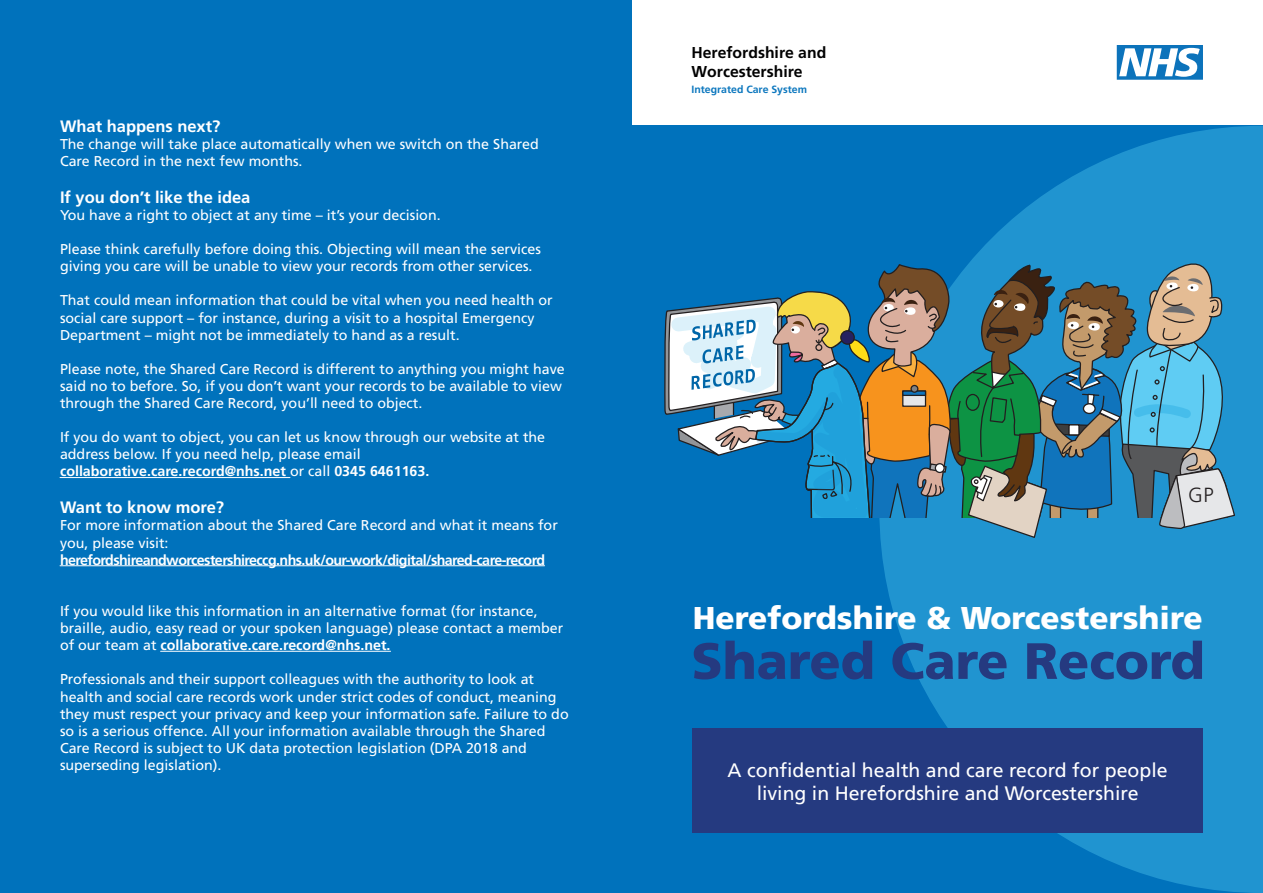
<style>
.page{position:relative;width:1263px;height:893px;background:#fff}
.page>*{position:absolute;margin:0;border:0;box-sizing:border-box;transform-origin:0 0}
.t1{font:51px "Frutiger LT 75 Blk";color:#253a80}
.t2{font:31.5px "Frutiger LT 75 Blk";color:#fff}
.t3{font:20.4px "Frutiger LT 45 Lt";color:#231f20}
.t4{font:19.5px/23.4px "Frutiger LT 55 Rm";color:#fff;text-align:center}
.t5{font:16.5px "Frutiger LT 65 Bd";color:#fff}
.t6{font:15.75px/18.9px "Frutiger LT 65 Bd";color:#000001}
.t7{font:14.25px/17.1px "Frutiger LT 55 Rm";color:#fff}
.t8{font:14.25px "Frutiger LT 65 Bd";color:#fff}
.t9{font:14.25px "Frutiger LT 65 Bd";letter-spacing:-.04em;color:#fff}
.t10{font:10.5px "Frutiger LT 65 Bd";color:#0c77be}
.s1{font-family:"Frutiger LT 55 Rm"}
</style>
<div class="page">
<div style="left:0;top:0;width:631px;height:893px;background:#0072bc"></div>
<div style="left:0;top:126px;width:1263px;height:767px;background:#0072bc"></div>
<svg style="left:879px;top:126px;width:384px;height:767px;fill:#2094d0"></svg>
<div style="left:692px;top:729px;width:511px;height:104px;background:#253a80"></div>
<svg style="left:1117px;top:45px;width:86px;height:35px"></svg>
<svg style="left:664px;top:251px;width:572px;height:288px"></svg>
<hr style="left:60px;top:477px;width:226px;height:1px;background:#fff">
<hr style="left:60px;top:565px;width:485px;height:1px;background:#fff">
<hr style="left:161px;top:651px;width:230px;height:1px;background:#fff">
<p class="t5" style="left:60px;top:116px;width:162px">What happens next?</p>
<p class="t7" style="left:60px;top:135px;width:480px">The change will take place automatically when we switch on the Shared<br>Care Record in the next few months.</p>
<p class="t5" style="left:60px;top:187px;width:192px">If you don’t like the idea</p>
<p class="t7" style="left:60px;top:207px;width:382px">You have a right to object at any time – it’s your decision.</p>
<p class="t7" style="left:60px;top:241px;width:482px">Please think carefully before doing this. Objecting will mean the services giving you care will be unable to view your records from other services.</p>
<p class="t7" style="left:60px;top:292px;width:494px">That could mean information that could be vital when you need health or social care support – for instance, during a visit to a hospital Emergency<br>Department – might not be immediately to hand as a result.</p>
<p class="t7" style="left:60px;top:360px;width:506px">Please note, the Shared Care Record is different to anything you might have said no to before. So, if you don’t want your records to be available to view through the Shared Care Record, you’ll need to object.</p>
<p class="t7" style="left:60px;top:429px;width:487px">If you do want to object, you can let us know through our website at the address below. If you need help, please email</p>
<p class="t8" style="left:60px;top:463px;width:371px">collaborative.care.record@nhs.net <span class="s1">or call</span> 0345 6461163.</p>
<p class="t5" style="left:60px;top:498px;width:166px">Want to know more?</p>
<p class="t7" style="left:60px;top:517px;width:499px">For more information about the Shared Care Record and what it means for you, please visit:</p>
<p class="t9" style="left:60px;top:551px;width:487px">herefordshireandworcestershireccg.nhs.uk/our-work/digital/shared-care-record</p>
<p class="t7" style="left:60px;top:603px;width:505px">If you would like this information in an alternative format (for instance, braille, audio, easy read or your spoken language) please contact a member</p>
<p class="t8" style="left:60px;top:637px;width:332px"><span class="s1">of our team at</span> collaborative.care.record@nhs.net.</p>
<p class="t7" style="left:60px;top:671px;width:510px">Professionals and their support colleagues with the authority to look at health and social care records work under strict codes of conduct, meaning they must respect your privacy and keep your information safe. Failure to do so is a serious offence. All your information available through the Shared Care Record is subject to UK data protection legislation (DPA 2018 and superseding legislation).</p>
<p class="t6" style="left:691px;top:44px;width:136px">Herefordshire and<br>Worcestershire</p>
<p class="t10" style="left:691px;top:83px;width:117px">Integrated Care System</p>
<h3 class="t3" style="left:1188px;top:483px;width:27px">GP</h3>
<h2 class="t2" style="left:693px;top:599px;width:511px">Herefordshire &amp; Worcestershire</h2>
<h1 class="t1" style="left:691px;top:630px;width:515px">Shared Care Record</h1>
<h3 class="t4" style="left:728px;top:758px;width:441px">A confidential health and care record for people living in Herefordshire and Worcestershire</h3>
</div>
